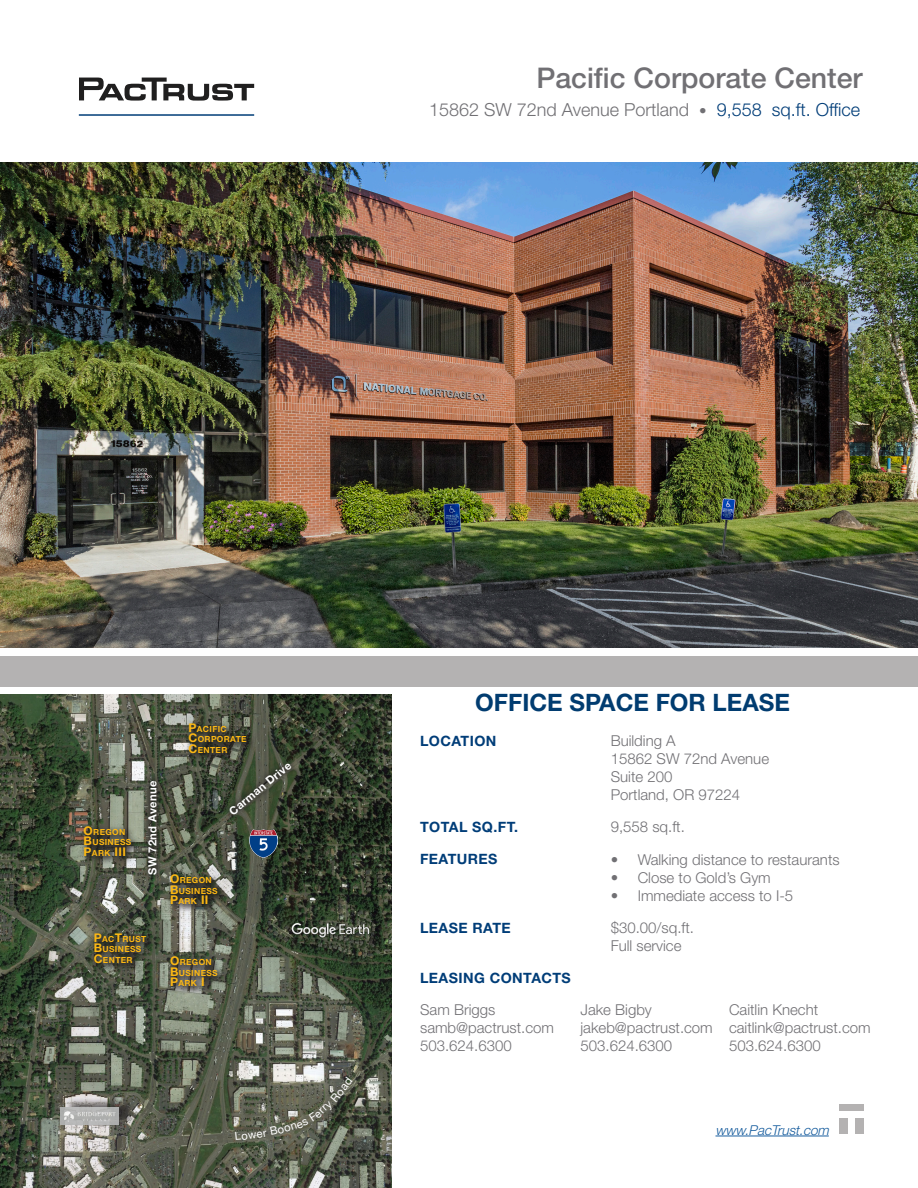
<style>
.page{position:relative;width:918px;height:1188px;background:#fff}
.page>*{position:absolute;margin:0;border:0;box-sizing:border-box;transform-origin:0 0}
.Project_Name_Cover{font:500 28.5px "Helvetica Neue LT Std";color:#717074}
.Front_Cover_Project{font:700 24px "Helvetica Neue LT Std";color:#013c70}
.Sq_Ft_Cover{font:300 18px "Helvetica Neue LT Std";color:#717074}
.Body_Copy{font:300 15px/18px "Helvetica Neue LT Std";color:#717074}
.Subheads{font:700 14.25px "Helvetica Neue LT Std";letter-spacing:.03em;color:#003d78}
.Body_Copy-2{font:italic 300 13.5px "Helvetica Neue LT Pro";color:#175d9e}
.Body_Subheads{font:700 12px "Helvetica Neue LT Std";color:#fcb814}
.Body_Subheads-2{font:700 11.25px "Helvetica Neue LT Std";letter-spacing:.03em;color:#fff}
.Body_Subheads-3{font:700 8.4px/10.5px "Helvetica Neue LT Std";letter-spacing:.045em;color:#fcb814}
.s1{font-size:15px}
.s2{color:#003d78}
.s3{font-size:12px}
.s4{font-size:8.4px}
</style>
<div class="page">
<div style="left:839px;top:1104px;width:25px;height:7px;background:#b4b2b2"></div>
<div style="left:839px;top:1118px;width:8px;height:16px;background:#b4b2b2"></div>
<div style="left:856px;top:1118px;width:8px;height:16px;background:#b4b2b2"></div>
<svg style="left:79px;top:78px;width:175px;height:23px"></svg>
<hr style="left:79px;top:114px;width:175px;height:2px;background:#003d78">
<div style="left:0;top:656px;width:918px;height:30px;background:#b4b2b2"></div>
<img style="left:0;top:694px;width:392px;height:494px">
<div style="left:185px;top:719px;width:71px;height:43px;background:#231f20;opacity:.75"></div>
<div style="left:223px;top:757px;width:75px;height:64px;background:#231f20;opacity:.75"></div>
<div style="left:166px;top:953px;width:61px;height:43px;background:#231f20;opacity:.75"></div>
<div style="left:141px;top:773px;width:22px;height:108px;background:#231f20;opacity:.75"></div>
<div style="left:80px;top:822px;width:61px;height:43px;background:#231f20;opacity:.75"></div>
<div style="left:166px;top:871px;width:61px;height:43px;background:#231f20;opacity:.75"></div>
<hr style="left:716px;top:1136px;width:113px;height:1px;background:#175d9e">
<div style="left:66px;top:1097px;width:69px;height:29px;background:#231f20;opacity:.75"></div>
<img style="left:61px;top:1107px;width:58px;height:17px">
<div style="left:90px;top:929px;width:66px;height:43px;background:#231f20;opacity:.75"></div>
<img style="left:0;top:162px;width:918px;height:486px">
<img style="left:249px;top:829px;width:29px;height:29px">
<svg style="left:235px;top:1077px;width:118px;height:63px"></svg>
<p class="Project_Name_Cover" style="left:536px;top:60px;width:328px">Pacific Corporate Center</p>
<p class="Sq_Ft_Cover" style="left:429px;top:99px;width:433px">15862 SW 72nd Avenue Portland <span class="s1">•</span> <span class="s2">9,558 sq.ft. Office</span></p>
<p class="Body_Subheads-3" style="left:84px;top:826px;width:43px"><span class="s3">O</span>REGON</p>
<p class="Body_Subheads-3" style="left:84px;top:837px;width:49px"><span class="s3">B</span>USINESS</p>
<p class="Body_Subheads" style="left:84px;top:844px;width:36px">P<span class="s4">ARK</span> III</p>
<p class="Body_Subheads-2" style="left:146px;top:875px;width:96px;rotate:-90deg">SW 72nd Avenue</p>
<p class="Body_Subheads-3" style="left:94px;top:933px;width:54px"><span class="s3">P</span>AC<span class="s3">T</span>RUST</p>
<p class="Body_Subheads-3" style="left:94px;top:944px;width:49px"><span class="s3">B</span>USINESS</p>
<p class="Body_Subheads-3" style="left:94px;top:954px;width:40px"><span class="s3">C</span>ENTER</p>
<p class="Body_Subheads-3" style="left:188px;top:724px;width:60px"><span class="s3">P</span>ACIFIC<br><span class="s3">C</span>ORPORATE<br><span class="s3">C</span>ENTER</p>
<p class="Body_Subheads-2" style="left:226px;top:808px;width:78px;rotate:-40deg">Carman Drive</p>
<p class="Body_Subheads-3" style="left:170px;top:875px;width:43px"><span class="s3">O</span>REGON</p>
<p class="Body_Subheads-3" style="left:170px;top:886px;width:49px"><span class="s3">B</span>USINESS</p>
<p class="Body_Subheads" style="left:170px;top:893px;width:35px">P<span class="s4">ARK</span> II</p>
<p class="Body_Subheads-3" style="left:170px;top:957px;width:43px"><span class="s3">O</span>REGON</p>
<p class="Body_Subheads-3" style="left:170px;top:967px;width:49px"><span class="s3">B</span>USINESS</p>
<p class="Body_Subheads-3" style="left:170px;top:978px;width:34px"><span class="s3">P</span>ARK <span class="s3">I</span></p>
<p class="Front_Cover_Project" style="left:475px;top:688px;width:316px">OFFICE SPACE FOR LEASE</p>
<p class="Subheads" style="left:420px;top:732px;width:78px">LOCATION</p>
<p class="Body_Copy" style="left:611px;top:732px;width:160px">Building A<br>15862 SW 72nd Avenue</p>
<p class="Body_Copy" style="left:611px;top:768px;width:63px">Suite 200</p>
<p class="Body_Copy" style="left:611px;top:786px;width:131px">Portland, OR 97224</p>
<p class="Subheads" style="left:420px;top:818px;width:100px">TOTAL SQ.FT.</p>
<p class="Body_Copy" style="left:611px;top:818px;width:76px">9,558 sq.ft.</p>
<p class="Subheads" style="left:420px;top:850px;width:79px">FEATURES</p>
<p class="Body_Copy" style="left:611px;top:850px;width:230px">• Walking distance to restaurants</p>
<p class="Body_Copy" style="left:611px;top:868px;width:162px">• Close to Gold’s Gym</p>
<p class="Body_Copy" style="left:611px;top:886px;width:184px">• Immediate access to I-5</p>
<p class="Subheads" style="left:420px;top:919px;width:92px">LEASE RATE</p>
<p class="Body_Copy" style="left:611px;top:918px;width:85px">$30.00/sq.ft.</p>
<p class="Body_Copy" style="left:611px;top:936px;width:72px">Full service</p>
<p class="Subheads" style="left:420px;top:969px;width:152px">LEASING CONTACTS</p>
<p class="Body_Copy" style="left:420px;top:1001px;width:135px">Sam Briggs samb@pactrust.com<br>503.624.6300</p>
<p class="Body_Copy" style="left:580px;top:1001px;width:134px">Jake Bigby jakeb@pactrust.com<br>503.624.6300</p>
<p class="Body_Copy" style="left:729px;top:1001px;width:143px">Caitlin Knecht caitlink@pactrust.com<br>503.624.6300</p>
<p class="Body_Copy-2" style="left:716px;top:1122px;width:118px">www.PacTrust.com</p>
</div>
